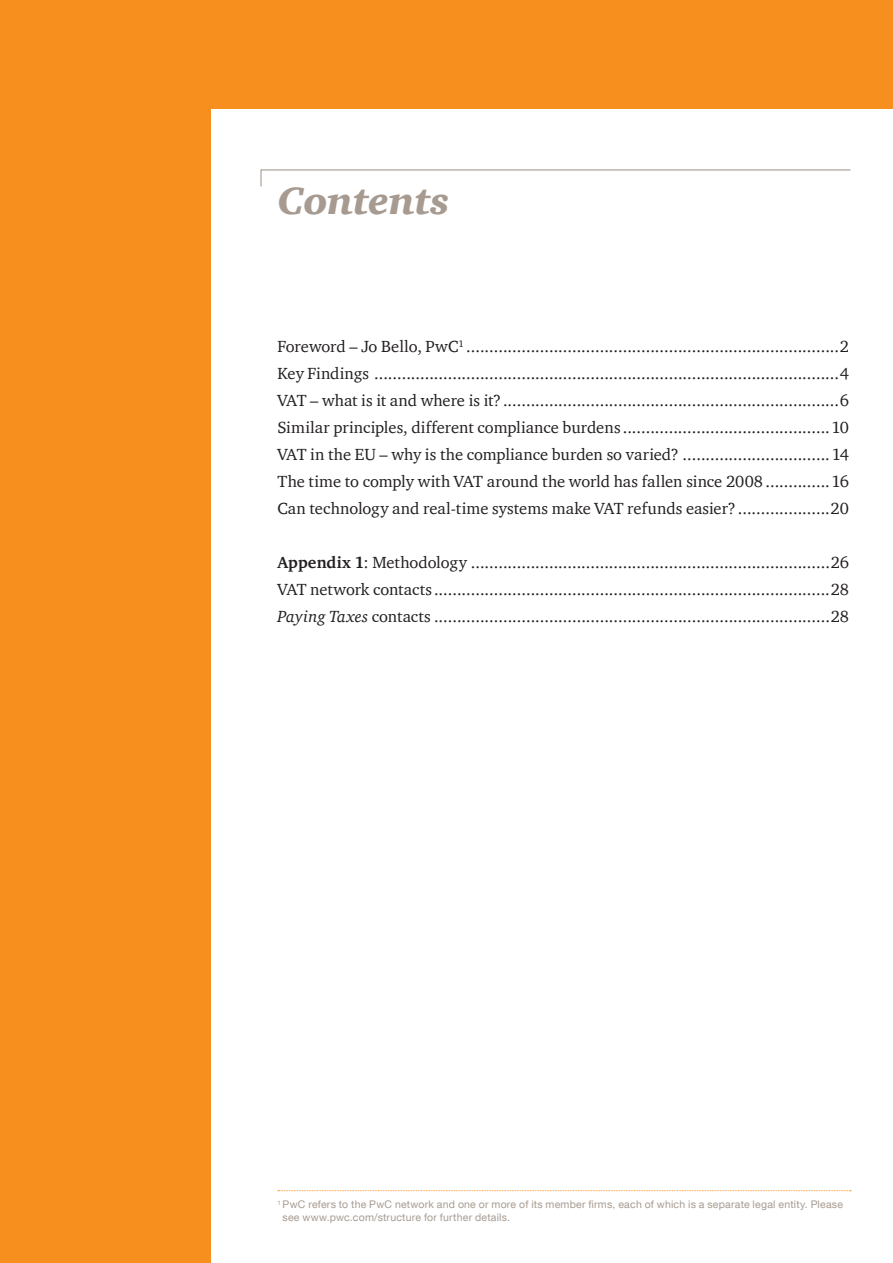
<style>
.page{position:relative;width:893px;height:1263px;background:#f68f1e}
.page>*{position:absolute;margin:0;border:0;box-sizing:border-box;transform-origin:0 0}
.t1{font:italic 900 39px "ITC Charter Com";letter-spacing:-.015em;color:#a79b91}
.t2{font:16.5px/27px "ITC Charter Com";color:#231f20;text-align:justify}
.t3{font:10.5px/12.8px "Helvetica Neue LT Com";letter-spacing:.02em;color:#a79b91}
.s1{font-weight:700}
.s2{font-style:italic}
</style>
<div class="page">
<div style="left:212px;top:110px;width:681px;height:1153px;background:#fff"></div>
<svg style="left:260px;top:169px;width:591px;height:18px"></svg>
<svg style="left:278px;top:1190px;width:573px;height:1px"></svg>
<h1 class="t1" style="left:277px;top:177px;width:174px">Contents</h1>
<p class="t2" style="left:277px;top:333px;width:573px">Foreword – Jo Bello, PwC<sup>1</sup> .................................................................................2<br>Key Findings .....................................................................................................4<br>VAT – what is it and where is it?.........................................................................6<br>Similar principles, different compliance burdens .............................................10<br>VAT in the EU – why is the compliance burden so varied? ................................14<br>The time to comply with VAT around the world has fallen since 2008 ..............16<br>Can technology and real-time systems make VAT refunds easier? ....................20</p>
<p class="t2" style="left:277px;top:549px;width:573px"><span class="s1">Appendix 1</span>: Methodology ..............................................................................26<br>VAT network contacts ......................................................................................28<br><span class="s2">Paying Taxes</span> contacts ......................................................................................28</p>
<p class="t3" style="left:283px;top:1198px;width:562px;text-indent:-5px"><sup>1</sup> PwC refers to the PwC network and one or more of its member firms, each of which is a separate legal entity. Please see www.pwc.com/structure for further details.</p>
</div>
